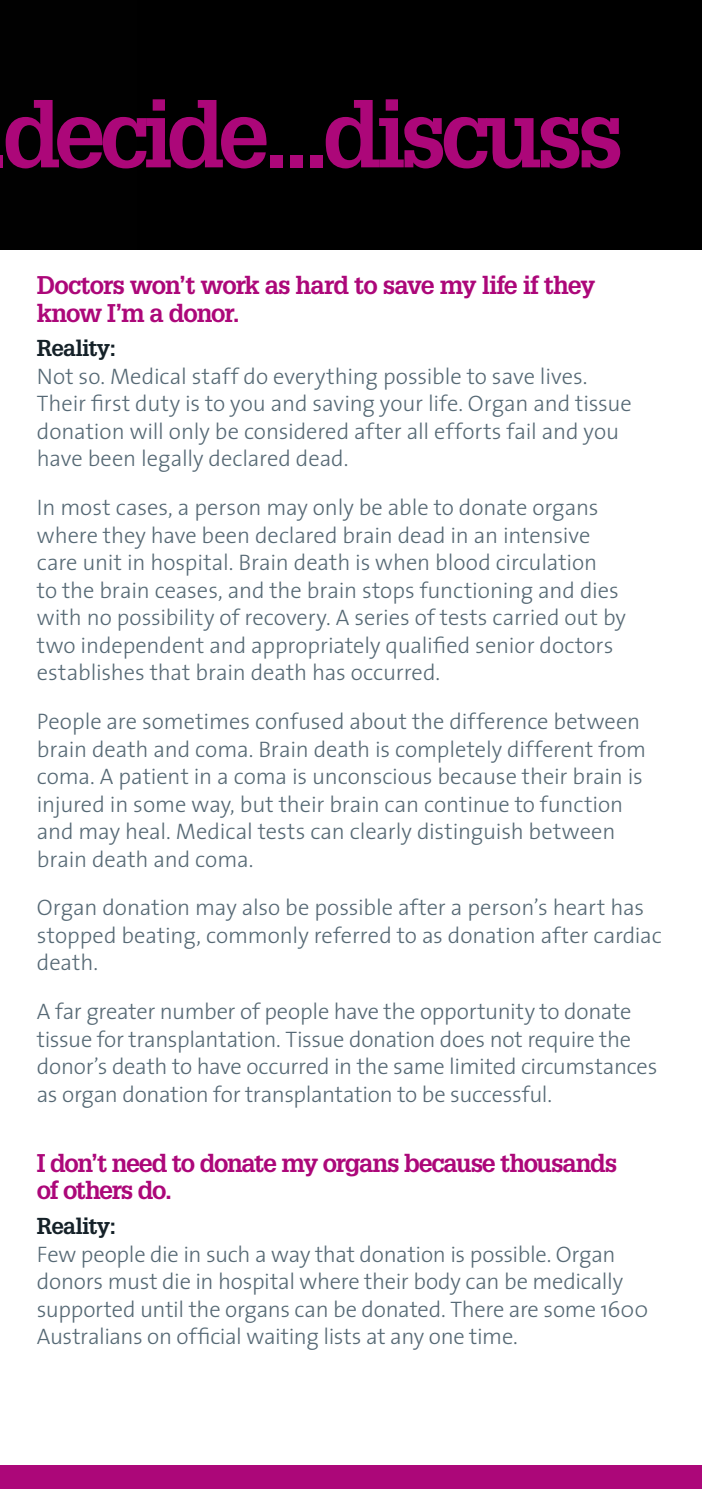
<style>
.page{position:relative;width:702px;height:1489px;background:#fff}
.page>*{position:absolute;margin:0;border:0;box-sizing:border-box;transform-origin:0 0}
.t1{font:700 92.5px "Glypha";letter-spacing:-.06em;color:#ac0779}
.t2{font:700 25px/27.5px "Glypha";letter-spacing:-.05em;color:#ac0779}
.t3{font:300 22.5px/27.5px "The Sans";letter-spacing:-.005em;color:#566975}
.t4{font:700 22.5px "Glypha";letter-spacing:-.035em;color:#152128}
</style>
<div class="page">
<div style="left:0;top:0;width:702px;height:250px;background:#000"></div>
<div style="left:0;top:1465px;width:702px;height:23px;background:#ac0779"></div>
<h1 class="t1" style="left:3px;top:76px;width:622px">decide...discuss</h1>
<p class="t2" style="left:37px;top:271px;width:560px">Doctors won’t work as hard to save my life if they know I’m a donor.</p>
<p class="t4" style="left:37px;top:334px;width:81px">Reality:</p>
<p class="t3" style="left:37px;top:362px;width:596px">Not so. Medical staff do everything possible to save lives.<br>Their first duty is to you and saving your life. Organ and tissue donation will only be considered after all efforts fail and you have been legally declared dead.</p>
<p class="t3" style="left:37px;top:493px;width:590px">In most cases, a person may only be able to donate organs where they have been declared brain dead in an intensive care unit in hospital. Brain death is when blood circulation<br>to the brain ceases, and the brain stops functioning and dies with no possibility of recovery. A series of tests carried out by two independent and appropriately qualified senior doctors establishes that brain death has occurred.</p>
<p class="t3" style="left:37px;top:707px;width:610px">People are sometimes confused about the difference between brain death and coma. Brain death is completely different from coma. A patient in a coma is unconscious because their brain is injured in some way, but their brain can continue to function and may heal. Medical tests can clearly distinguish between brain death and coma.</p>
<p class="t3" style="left:37px;top:893px;width:626px">Organ donation may also be possible after a person’s heart has stopped beating, commonly referred to as donation after cardiac death.</p>
<p class="t3" style="left:37px;top:997px;width:622px">A far greater number of people have the opportunity to donate tissue for transplantation. Tissue donation does not require the donor’s death to have occurred in the same limited circumstances as organ donation for transplantation to be successful.</p>
<p class="t2" style="left:37px;top:1148px;width:582px">I don’t need to donate my organs because thousands of others do.</p>
<p class="t4" style="left:37px;top:1211px;width:81px">Reality:</p>
<p class="t3" style="left:37px;top:1239px;width:613px">Few people die in such a way that donation is possible. Organ donors must die in hospital where their body can be medically supported until the organs can be donated. There are some 1600<br>Australians on official waiting lists at any one time.</p>
</div>
